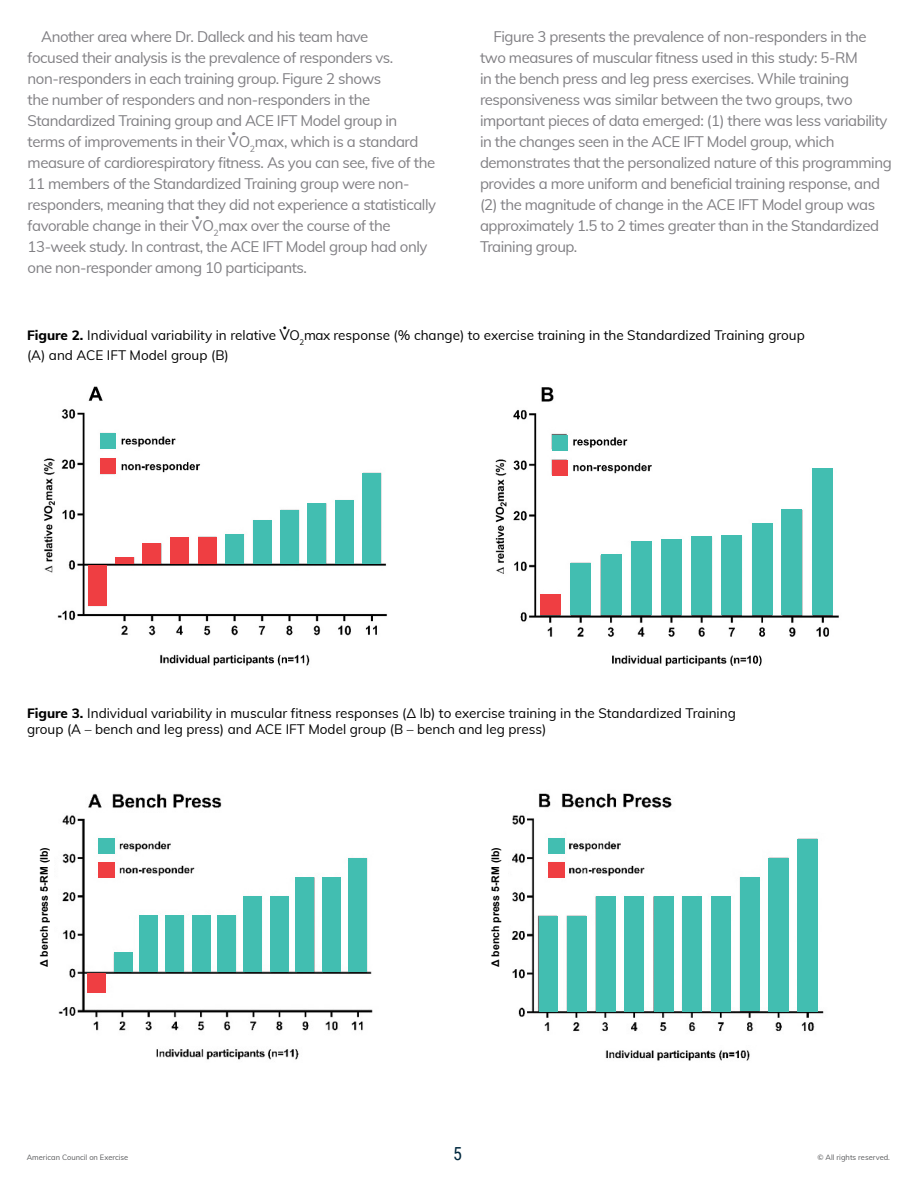
<style>
.page{position:relative;width:918px;height:1188px;background:#fff}
.page>*{position:absolute;margin:0;border:0;box-sizing:border-box;transform-origin:0 0}
.t1{font:18px "Roboto Condensed";color:#00283e}
.Body_text{font:15px/21px "Muli";letter-spacing:-.03em;color:#807f83}
.table_head{font:13.5px/15.1px "Muli";color:#000}
.table_head-2{font:700 10.5px "Arial";color:#000}
.Body_text-2{font:8.7px "Muli";color:#807f83}
.table_head-3{font:7.8px "Muli";color:#000}
.t2{font:7.5px "Muli";color:#58595b}
.s1{font-weight:800}
.s2{font-size:15px}
</style>
<div class="page">
<img style="left:58px;top:793px;width:315px;height:267px">
<img style="left:512px;top:793px;width:312px;height:268px">
<img style="left:495px;top:387px;width:344px;height:279px">
<div style="left:552px;top:460px;width:15px;height:16px;background:#ef3e42"></div>
<div style="left:552px;top:435px;width:15px;height:15px;background:#42beb1"></div>
<div style="left:541px;top:594px;width:20px;height:21px;background:#ef3e42"></div>
<div style="left:571px;top:563px;width:20px;height:52px;background:#42beb1"></div>
<div style="left:601px;top:555px;width:20px;height:60px;background:#42beb1"></div>
<div style="left:631px;top:541px;width:21px;height:74px;background:#42beb1"></div>
<div style="left:661px;top:539px;width:21px;height:76px;background:#42beb1"></div>
<div style="left:692px;top:537px;width:20px;height:78px;background:#42beb1"></div>
<div style="left:722px;top:536px;width:20px;height:79px;background:#42beb1"></div>
<div style="left:752px;top:523px;width:21px;height:92px;background:#42beb1"></div>
<div style="left:782px;top:509px;width:20px;height:106px;background:#42beb1"></div>
<div style="left:812px;top:469px;width:21px;height:146px;background:#42beb1"></div>
<img style="left:43px;top:386px;width:344px;height:280px">
<div style="left:88px;top:565px;width:19px;height:41px;background:#ef3e42"></div>
<div style="left:100px;top:459px;width:15px;height:15px;background:#ef3e42"></div>
<div style="left:115px;top:557px;width:19px;height:7px;background:#ef3e42"></div>
<div style="left:143px;top:543px;width:18px;height:21px;background:#ef3e42"></div>
<div style="left:170px;top:537px;width:19px;height:27px;background:#ef3e42"></div>
<div style="left:198px;top:537px;width:18px;height:26px;background:#ef3e42"></div>
<div style="left:225px;top:534px;width:19px;height:29px;background:#42beb1"></div>
<div style="left:253px;top:520px;width:18px;height:43px;background:#42beb1"></div>
<div style="left:280px;top:510px;width:19px;height:53px;background:#42beb1"></div>
<div style="left:308px;top:503px;width:18px;height:60px;background:#42beb1"></div>
<div style="left:335px;top:500px;width:19px;height:63px;background:#42beb1"></div>
<div style="left:363px;top:473px;width:18px;height:90px;background:#42beb1"></div>
<div style="left:100px;top:433px;width:15px;height:16px;background:#42beb1"></div>
<div style="left:98px;top:862px;width:16px;height:16px;background:#ef3e42"></div>
<div style="left:98px;top:838px;width:16px;height:16px;background:#42beb1"></div>
<div style="left:548px;top:862px;width:16px;height:16px;background:#ef3e42"></div>
<div style="left:548px;top:838px;width:16px;height:16px;background:#42beb1"></div>
<div style="left:87px;top:973px;width:19px;height:20px;background:#ef3e42"></div>
<div style="left:114px;top:952px;width:19px;height:20px;background:#42beb1"></div>
<div style="left:139px;top:915px;width:19px;height:57px;background:#42beb1"></div>
<div style="left:165px;top:915px;width:19px;height:57px;background:#42beb1"></div>
<div style="left:192px;top:915px;width:19px;height:57px;background:#42beb1"></div>
<div style="left:217px;top:915px;width:19px;height:57px;background:#42beb1"></div>
<div style="left:243px;top:896px;width:19px;height:76px;background:#42beb1"></div>
<div style="left:270px;top:896px;width:19px;height:76px;background:#42beb1"></div>
<div style="left:295px;top:878px;width:19px;height:94px;background:#42beb1"></div>
<div style="left:322px;top:878px;width:19px;height:94px;background:#42beb1"></div>
<div style="left:348px;top:858px;width:19px;height:114px;background:#42beb1"></div>
<div style="left:539px;top:916px;width:19px;height:95px;background:#42beb1"></div>
<div style="left:568px;top:916px;width:19px;height:95px;background:#42beb1"></div>
<div style="left:596px;top:896px;width:19px;height:115px;background:#42beb1"></div>
<div style="left:625px;top:896px;width:19px;height:115px;background:#42beb1"></div>
<div style="left:654px;top:896px;width:19px;height:115px;background:#42beb1"></div>
<div style="left:683px;top:896px;width:19px;height:115px;background:#42beb1"></div>
<div style="left:711px;top:896px;width:20px;height:115px;background:#42beb1"></div>
<div style="left:740px;top:878px;width:20px;height:133px;background:#42beb1"></div>
<div style="left:769px;top:858px;width:20px;height:153px;background:#42beb1"></div>
<div style="left:797px;top:839px;width:20px;height:172px;background:#42beb1"></div>
<p class="Body_text" style="left:28px;top:25px;width:392px;text-indent:14px">Another area where Dr. Dalleck and his team have focused their analysis is the prevalence of responders vs. non-responders in each training group. Figure 2 shows<br>the number of responders and non-responders in the Standardized Training group and ACE IFT Model group in terms of improvements in their VO<sub>2</sub>max, which is a standard</p>
<p class="Body_text-2" style="left:232px;top:127px;width:6px">•</p>
<p class="Body_text" style="left:28px;top:151px;width:410px">measure of cardiorespiratory fitness. As you can see, five of the 11 members of the Standardized Training group were non&shy;responders, meaning that they did not experience a statistically favorable change in their VO<sub>2</sub>max over the course of the</p>
<p class="Body_text-2" style="left:195px;top:211px;width:6px">•</p>
<p class="Body_text" style="left:28px;top:235px;width:401px">13-week study. In contrast, the ACE IFT Model group had only one non-responder among 10 participants.</p>
<p class="Body_text" style="left:480px;top:25px;width:413px;text-indent:14px">Figure 3 presents the prevalence of non-responders in the two measures of muscular fitness used in this study: 5-RM<br>in the bench press and leg press exercises. While training responsiveness was similar between the two groups, two important pieces of data emerged: (1) there was less variability in the changes seen in the ACE IFT Model group, which demonstrates that the personalized nature of this programming provides a more uniform and beneficial training response, and (2) the magnitude of change in the ACE IFT Model group was approximately 1.5 to 2 times greater than in the Standardized Training group.</p>
<p class="table_head-3" style="left:283px;top:321px;width:6px">•</p>
<p class="table_head" style="left:27px;top:327px;width:779px"><span class="s1">Figure 2.</span> Individual variability in relative <span class="s2">V</span>O<sub>2</sub>max response (% change) to exercise training in the Standardized Training group</p>
<p class="table_head" style="left:27px;top:347px;width:203px">(A) and ACE IFT Model group (B)</p>
<p class="table_head" style="left:27px;top:705px;width:710px"><span class="s1">Figure 3.</span> Individual variability in muscular fitness responses (Δ lb) to exercise training in the Standardized Training group (A – bench and leg press) and ACE IFT Model group (B – bench and leg press)</p>
<p class="table_head-2" style="left:37px;top:967px;width:122px;rotate:-90deg">Δ bench press 5-RM (lb)</p>
<p class="table_head-2" style="left:489px;top:967px;width:122px;rotate:-90deg">Δ bench press 5-RM (lb)</p>
<p class="t2" style="left:27px;top:1152px;width:103px">American Council on Exercise</p>
<p class="t1" style="left:453px;top:1141px;width:10px">5</p>
<p class="t2" style="left:817px;top:1152px;width:74px">© All rights reserved.</p>
</div>
